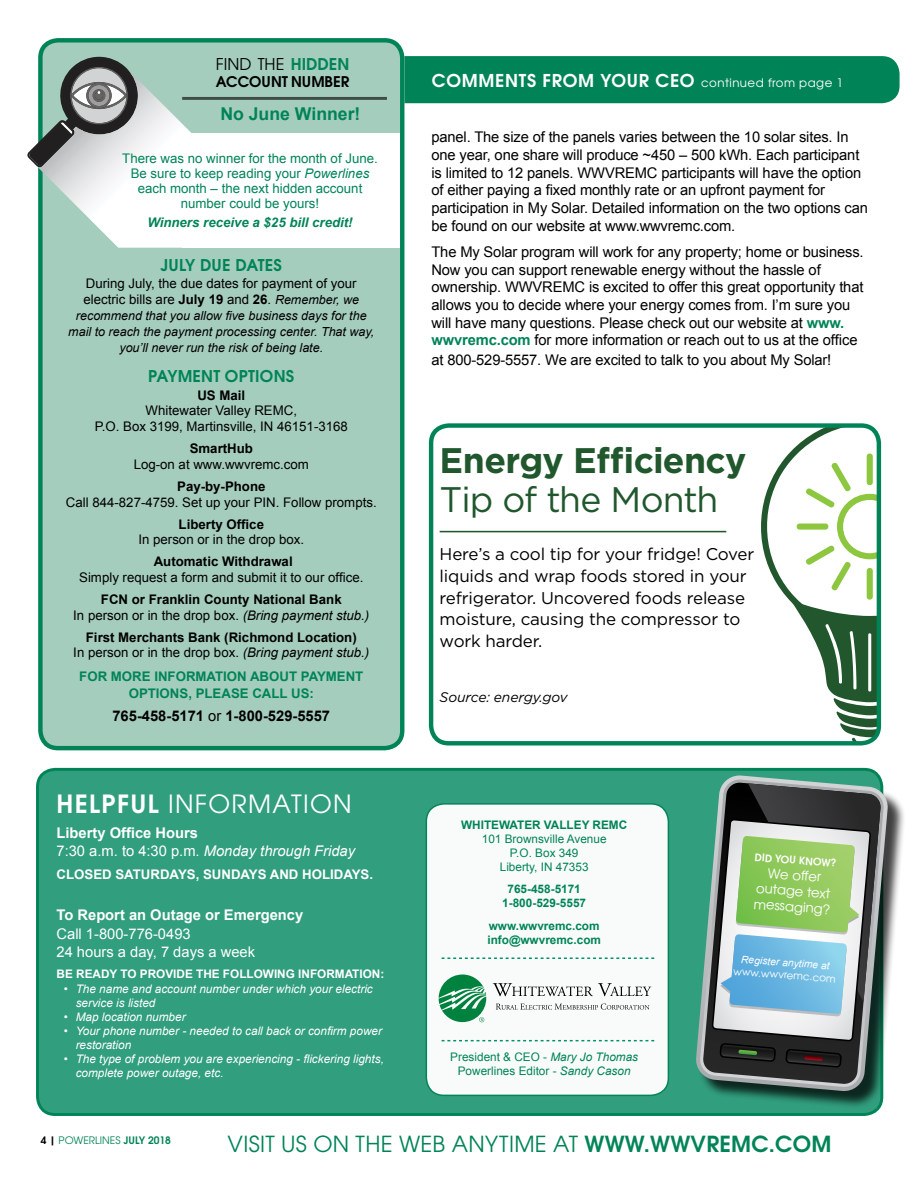
<style>
.page{position:relative;width:918px;height:1188px;background:#fff}
.page>*{position:absolute;margin:0;border:0;box-sizing:border-box;transform-origin:0 0}
.t1{font:700 35.55px "Gotham";letter-spacing:-.02em;color:#20572d}
.t2{font:35.55px "Gotham";letter-spacing:-.03em;color:#20572d}
.t3{font:25.05px "Te X Gyre Adventor";letter-spacing:.055em;color:#fff}
.t4{font:22.05px "Te X Gyre Adventor";letter-spacing:.015em;color:#008457}
.t5{font:700 17.7px "Te X Gyre Adventor";letter-spacing:.04em;color:#fff}
.t6{font:700 17.7px "Arial";color:#008457}
.t7{font:16.95px/21.6px "Gotham";letter-spacing:-.01em;color:#000}
.t8{font:700 16.2px "Te X Gyre Adventor";letter-spacing:.015em;color:#008457}
.t9{font:16.2px "Te X Gyre Adventor";color:#000}
.t10{font:14.7px/17.7px "Arial";letter-spacing:-.01em;color:#000}
.t11{font:italic 14.7px/17.7px "Arial";color:#fff}
.t12{font:14.7px/17.7px "Arial";color:#fff}
.t13{font:700 14.7px "Arial";color:#000}
.t14{font:700 14.7px "Arial";color:#fff}
.t15{font:700 14.7px "Te X Gyre Adventor";color:#000}
.t16{font:italic 13.95px "Gotham";letter-spacing:-.01em;color:#000}
.t17{font:13.2px/16.2px "Arial";color:#000}
.t18{font:700 13.2px/15.9px "Arial";color:#000;text-align:center}
.t19{font:13.2px/14.7px "Arial";color:#008457;text-align:center}
.t20{font:700 13.2px/17.7px "Arial";color:#008457;text-align:center}
.t21{font:700 13.2px "Arial";color:#fff}
.t22{font:italic 700 13.2px "Arial";color:#008457}
.t23{font:13.2px/15.9px "Te X Gyre Adventor";color:#fff;text-align:center}
.t24{font:italic 12.45px/16.2px "Arial";color:#000;text-align:center}
.t25{font:italic 11.85px/14.1px "Arial";color:#fff}
.t26{font:11.85px/14.1px "Arial";color:#008457;text-align:center}
.t27{font:700 11.85px/14.1px "Arial";color:#008457;text-align:center}
.t28{font:700 11.85px "Arial";color:#fff}
.t29{font:10.35px "Te X Gyre Adventor";color:#008457}
.t30{font:italic 10.35px "Arial";color:#fff}
.t31{font:10.35px "Te X Gyre Adventor";color:#fff}
.t32{font:700 10.35px "Te X Gyre Adventor";color:#fff}
.s1{font-weight:700;color:#008457}
.s2{font-style:italic}
.s3{font-weight:700}
.s4{font-style:italic;font-size:12.45px}
.s5{font-weight:400}
.s6{font-weight:400;font-style:italic}
.s7{font-weight:700;font-style:normal}
.s8{font-style:normal}
.s9{font-weight:400;font-size:11.85px}
.s10{font-weight:700;color:#000}
</style>
<div class="page">
<div style="left:38px;top:769px;width:844px;height:345px;background:#319e7d;border-radius:18px"></div>
<div style="left:36px;top:768px;width:847px;height:348px;border:3px solid #008457;border-radius:18px"></div>
<div style="left:426px;top:804px;width:242px;height:291px;background:#f8fbfa;border-radius:18px"></div>
<div style="left:426px;top:803px;width:243px;height:293px;border:1px solid #008457;border-radius:18px"></div>
<svg style="left:493px;top:983px;width:158px;height:13px"></svg>
<svg style="left:496px;top:1004px;width:153px;height:6px"></svg>
<svg style="left:439px;top:975px;width:47px;height:47px"></svg>
<svg style="left:442px;top:958px;width:212px;height:1px"></svg>
<svg style="left:442px;top:1040px;width:212px;height:1px"></svg>
<div style="left:699px;top:778px;width:207px;height:331px;background:#000;opacity:.75"></div>
<svg style="left:696px;top:775px;width:193px;height:317px"></svg>
<svg style="left:700px;top:780px;width:184px;height:308px"></svg>
<svg style="left:703px;top:783px;width:178px;height:301px"></svg>
<svg style="left:712px;top:783px;width:169px;height:285px;background:#7c9787"></svg>
<div style="left:404px;top:56px;width:496px;height:47px;background:#008457"></div>
<div style="left:40px;top:40px;width:362px;height:708px;background:#a5cdbd;border-radius:18px"></div>
<div style="left:38px;top:38px;width:366px;height:712px;border:4px solid #008457;border-radius:18px"></div>
<div style="left:182px;top:133px;width:217px;height:115px;background:#fff"></div>
<svg style="left:27px;top:55px;width:164px;height:193px"></svg>
<hr style="left:182px;top:97px;width:205px;height:3px;background:#000">
<svg style="left:761px;top:428px;width:115px;height:313px"></svg>
<hr style="left:440px;top:531px;width:286px;height:1px;background:#20572d">
<div style="left:429px;top:423px;width:452px;height:323px;border:4px solid #008457;border-radius:18px"></div>
<p class="t9" style="left:216px;top:51px;width:135px">FIND THE <span class="s1">HIDDEN</span></p>
<p class="t15" style="left:216px;top:69px;width:135px">ACCOUNT NUMBER</p>
<p class="t6" style="left:220px;top:102px;width:142px">No June Winner!</p>
<p class="t19" style="left:122px;top:152px;width:257px">There was no winner for the month of June.<br>Be sure to keep reading your <span class="s2">Powerlines </span>each month – the next hidden account number could be yours!</p>
<p class="t22" style="left:147px;top:214px;width:207px">Winners receive a $25 bill credit!</p>
<p class="t8" style="left:161px;top:251px;width:123px">JULY DUE DATES</p>
<p class="t17" style="left:84px;top:275px;width:277px">During July, the due dates for payment of your electric bills are <span class="s3">July 19</span> and <span class="s3">26</span>. <span class="s4">Remember, we</span></p>
<p class="t24" style="left:68px;top:308px;width:308px">recommend that you allow five business days for the mail to reach the payment processing center. That way, you’ll never run the risk of being late.</p>
<p class="t8" style="left:148px;top:362px;width:148px">PAYMENT OPTIONS</p>
<p class="t18" style="left:197px;top:387px;width:49px">US Mail</p>
<p class="t17" style="left:95px;top:403px;width:255px;text-align:center">Whitewater Valley REMC,<br>P.O. Box 3199, Martinsville, IN 46151-3168</p>
<p class="t18" style="left:190px;top:441px;width:65px">SmartHub</p>
<p class="t17" style="left:134px;top:456px;width:177px">Log-on at www.wwvremc.com</p>
<p class="t18" style="left:177px;top:479px;width:90px">Pay-by-Phone</p>
<p class="t17" style="left:66px;top:494px;width:312px">Call 844-827-4759. Set up your PIN. Follow prompts.</p>
<p class="t18" style="left:179px;top:516px;width:87px">Liberty Office</p>
<p class="t17" style="left:138px;top:532px;width:167px">In person or in the drop box.</p>
<p class="t18" style="left:154px;top:554px;width:141px">Automatic Withdrawal</p>
<p class="t17" style="left:79px;top:570px;width:286px">Simply request a form and submit it to our office.</p>
<p class="t18" style="left:73px;top:592px;width:298px">FCN or Franklin County National Bank<br><span class="s5">In person or in the drop box.</span> <span class="s6">(Bring payment stub.)</span></p>
<p class="t18" style="left:73px;top:629px;width:298px">First Merchants Bank (Richmond Location)<br><span class="s5">In person or in the drop box.</span> <span class="s6">(Bring payment stub.)</span></p>
<p class="t20" style="left:79px;top:668px;width:286px">FOR MORE INFORMATION ABOUT PAYMENT<br>OPTIONS, PLEASE CALL US:</p>
<p class="t13" style="left:112px;top:706px;width:219px">765-458-5171 <span class="s5">or</span> 1-800-529-5557</p>
<h2 class="t3" style="left:57px;top:784px;width:297px"><span class="s3">HELPFUL</span> INFORMATION</h2>
<p class="t11" style="left:57px;top:824px;width:300px"><span class="s7">Liberty Office Hours<br></span><span class="s8">7:30 a.m. to 4:30 p.m.</span> Monday through Friday</p>
<p class="t21" style="left:57px;top:866px;width:318px">CLOSED SATURDAYS, SUNDAYS AND HOLIDAYS.</p>
<p class="t14" style="left:57px;top:905px;width:248px">To Report an Outage or Emergency</p>
<p class="t12" style="left:57px;top:925px;width:200px">Call 1-800-776-0493<br>24 hours a day, 7 days a week</p>
<p class="t28" style="left:57px;top:966px;width:329px">BE READY TO PROVIDE THE FOLLOWING INFORMATION:</p>
<p class="t25" style="left:76px;top:982px;width:299px;text-indent:-12px">• The name and account number under which your electric service is listed</p>
<p class="t25" style="left:64px;top:1010px;width:123px">• Map location number</p>
<p class="t25" style="left:76px;top:1024px;width:308px;text-indent:-12px">• Your phone number - needed to call back or confirm power restoration</p>
<p class="t25" style="left:76px;top:1052px;width:310px;text-indent:-12px">• The type of problem you are experiencing - flickering lights, complete power outage, etc.</p>
<p class="t5" style="left:432px;top:66px;width:413px">COMMENTS FROM YOUR CEO <span class="s9">continued from page 1</span></p>
<p class="t10" style="left:431px;top:128px;width:438px">panel. The size of the panels varies between the 10 solar sites. In one year, one share will produce ~450 – 500 kWh. Each participant is limited to 12 panels. WWVREMC participants will have the option of either paying a fixed monthly rate or an upfront payment for participation in My Solar. Detailed information on the two options can be found on our website at www.wwvremc.com.</p>
<p class="t10" style="left:431px;top:243px;width:434px">The My Solar program will work for any property; home or business.<br>Now you can support renewable energy without the hassle of ownership. WWVREMC is excited to offer this great opportunity that allows you to decide where your energy comes from. I’m sure you will have many questions. Please check out our website at <span class="s1">www. wwvremc.com</span> for more information or reach out to us at the office</p>
<p class="t10" style="left:431px;top:351px;width:401px">at 800-529-5557. We are excited to talk to you about My Solar!</p>
<h1 class="t1" style="left:440px;top:437px;width:308px">Energy Efficiency</h1>
<h1 class="t2" style="left:440px;top:476px;width:280px">Tip of the Month</h1>
<p class="t7" style="left:440px;top:543px;width:316px">Here’s a cool tip for your fridge! Cover liquids and wrap foods stored in your refrigerator. Uncovered foods release moisture, causing the compressor to work harder.</p>
<p class="t16" style="left:440px;top:688px;width:129px">Source: energy.gov</p>
<p class="t27" style="left:461px;top:818px;width:168px">WHITEWATER VALLEY REMC</p>
<p class="t26" style="left:482px;top:832px;width:126px">101 Brownsville Avenue<br>P.O. Box 349<br>Liberty, IN 47353</p>
<p class="t27" style="left:502px;top:882px;width:85px">765-458-5171<br>1-800-529-5557</p>
<p class="t27" style="left:487px;top:919px;width:115px;text-align:left">www.wwvremc.com info@wwvremc.com</p>
<p class="t26" style="left:450px;top:1050px;width:189px">President &amp; CEO - <span class="s2">Mary Jo Thomas<br></span>Powerlines Editor - <span class="s2">Sandy Cason</span></p>
<p class="t32" style="left:755px;top:848px;width:83px;rotate:4deg">DID YOU KNOW?</p>
<p class="t23" style="left:757px;top:863px;width:78px;rotate:4deg">We off er outage text messaging?</p>
<p class="t30" style="left:742px;top:953px;width:90px;rotate:4deg">Register anytime at</p>
<p class="t31" style="left:734px;top:963px;width:104px;rotate:4deg">www.wwvremc.com</p>
<p class="t29" style="left:41px;top:1132px;width:132px"><span class="s10">4 |</span> POWERLINES <span class="s3">JULY 2018</span></p>
<h3 class="t4" style="left:228px;top:1126px;width:605px">VISIT US ON THE WEB ANYTIME AT <span class="s3">WWW.WWVREMC.COM</span></h3>
</div>
